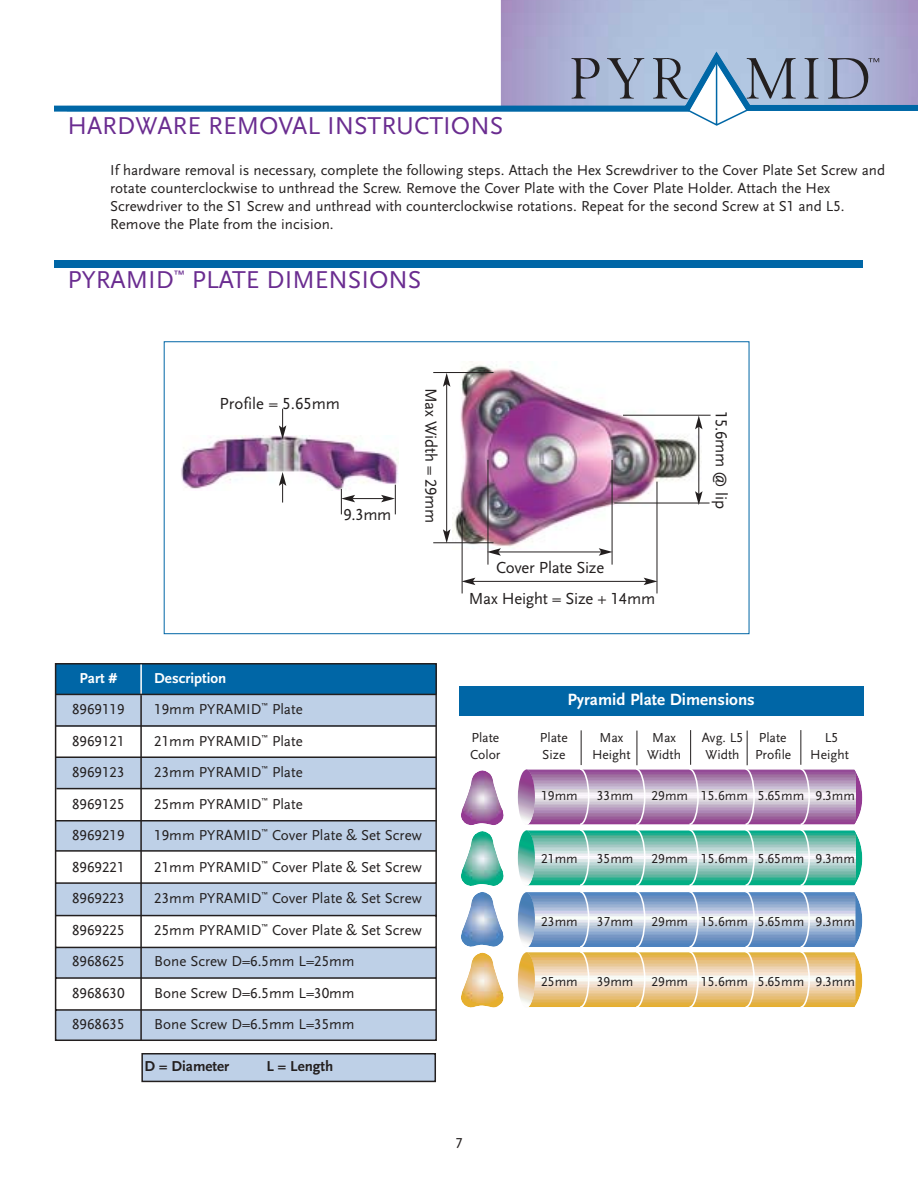
<style>
.page{position:relative;width:918px;height:1188px;background:#fff}
.page>*{position:absolute;margin:0;border:0;box-sizing:border-box;transform-origin:0 0}
.t1{font:25.5px "Scala Sans Lining";color:#6a2c90}
.t2{font:700 17.1px "Scala Sans Lining";color:#fff}
.t3{font:16.8px "Scala Sans Lining";letter-spacing:-.015em;color:#231f1f}
.t4{font:15px/31.5px "Scala Sans Lining";color:#231f1f}
.t5{font:700 15px "Scala Sans Lining";color:#231f1f}
.t6{font:700 15px "Scala Sans Lining";color:#fff}
.t7{font:13.65px/17.1px "Scala Sans Lining";color:#231f1f}
.s1{font-weight:700;color:#fff}
</style>
<div class="page">
<svg style="left:54px;top:46px;width:864px;height:66px"></svg>
<svg style="left:571px;top:58px;width:29px;height:41px"></svg>
<svg style="left:607px;top:58px;width:37px;height:41px;background:#94a1b8"></svg>
<svg style="left:653px;top:58px;width:143px;height:68px"></svg>
<svg style="left:804px;top:58px;width:15px;height:41px"></svg>
<svg style="left:828px;top:58px;width:51px;height:41px;background:#8f95b1"></svg>
<div style="left:164px;top:341px;width:586px;height:293px;border:1px solid #0066a6"></div>
<img style="left:181px;top:435px;width:218px;height:56px">
<svg style="left:54px;top:663px;width:383px;height:378px"></svg>
<hr style="left:140px;top:665px;width:2px;height:30px;background:#fff">
<hr style="left:56px;top:850px;width:380px;height:2px;background:#231f1f">
<hr style="left:56px;top:820px;width:381px;height:2px;background:#231f1f">
<hr style="left:56px;top:788px;width:380px;height:1px;background:#231f1f">
<hr style="left:55px;top:694px;width:381px;height:1px;background:#231f1f">
<div style="left:54px;top:260px;width:809px;height:8px;background:#0066a6"></div>
<svg style="left:461px;top:770px;width:43px;height:237px"></svg>
<img style="left:461px;top:773px;width:43px;height:48px">
<img style="left:518px;top:770px;width:8px;height:50px">
<img style="left:518px;top:831px;width:8px;height:49px">
<img style="left:518px;top:892px;width:8px;height:50px">
<img style="left:518px;top:952px;width:8px;height:50px">
<svg style="left:526px;top:769px;width:336px;height:238px"></svg>
<hr style="left:581px;top:730px;width:1px;height:35px;background:#231f1f">
<hr style="left:637px;top:731px;width:1px;height:34px;background:#231f1f">
<hr style="left:690px;top:730px;width:1px;height:35px;background:#231f1f">
<hr style="left:747px;top:731px;width:1px;height:34px;background:#231f1f">
<hr style="left:800px;top:730px;width:1px;height:35px;background:#231f1f">
<div style="left:459px;top:686px;width:404px;height:30px;background:#0066a6"></div>
<img style="left:452px;top:364px;width:249px;height:186px">
<hr style="left:352px;top:498px;width:32px;height:1px;background:#231f1f">
<svg style="left:341px;top:489px;width:14px;height:25px"></svg>
<svg style="left:381px;top:485px;width:15px;height:29px"></svg>
<svg style="left:279px;top:409px;width:7px;height:30px"></svg>
<svg style="left:279px;top:472px;width:7px;height:31px"></svg>
<hr style="left:462px;top:520px;width:1px;height:73px;background:#231f1f">
<hr style="left:487px;top:460px;width:1px;height:105px;background:#231f1f">
<hr style="left:612px;top:460px;width:1px;height:105px;background:#231f1f">
<hr style="left:657px;top:482px;width:1px;height:111px;background:#231f1f">
<hr style="left:698px;top:427px;width:1px;height:67px;background:#231f1f">
<svg style="left:695px;top:416px;width:8px;height:13px"></svg>
<svg style="left:695px;top:491px;width:8px;height:14px"></svg>
<hr style="left:446px;top:384px;width:1px;height:148px;background:#231f1f">
<svg style="left:443px;top:373px;width:7px;height:14px"></svg>
<svg style="left:443px;top:529px;width:7px;height:13px"></svg>
<hr style="left:433px;top:542px;width:61px;height:1px;background:#231f1f">
<hr style="left:433px;top:372px;width:61px;height:1px;background:#231f1f">
<hr style="left:623px;top:415px;width:88px;height:1px;background:#231f1f">
<hr style="left:614px;top:503px;width:96px;height:1px;background:#231f1f">
<hr style="left:498px;top:551px;width:103px;height:1px;background:#231f1f">
<svg style="left:599px;top:548px;width:14px;height:8px"></svg>
<svg style="left:487px;top:548px;width:14px;height:8px"></svg>
<hr style="left:473px;top:581px;width:173px;height:1px;background:#231f1f">
<svg style="left:644px;top:578px;width:14px;height:7px"></svg>
<svg style="left:462px;top:578px;width:13px;height:7px"></svg>
<div style="left:142px;top:1054px;width:293px;height:27px;background:#bed0e7"></div>
<div style="left:141px;top:1053px;width:295px;height:29px;border:2px solid #231f1f"></div>
<h1 class="t1" style="left:68px;top:116px;width:437px">HARDWARE REMOVAL INSTRUCTIONS</h1>
<p class="t4" style="left:110px;top:162px;width:776px;line-height:18px">If hardware removal is necessary, complete the following steps. Attach the Hex Screwdriver to the Cover Plate Set Screw and rotate counterclockwise to unthread the Screw. Remove the Cover Plate with the Cover Plate Holder. Attach the Hex Screwdriver to the S1 Screw and unthread with counterclockwise rotations. Repeat for the second Screw at S1 and L5.<br>Remove the Plate from the incision.</p>
<h1 class="t1" style="left:68px;top:270px;width:356px">PYRAMID<sup>™</sup> PLATE DIMENSIONS</h1>
<p class="t3" style="left:219px;top:397px;width:122px">Profile = 5.65mm</p>
<p class="t3" style="left:344px;top:508px;width:49px">9.3mm</p>
<p class="t3" style="left:438px;top:388px;width:137px;rotate:90deg">Max Width = 29mm</p>
<p class="t3" style="left:496px;top:561px;width:109px">Cover Plate Size</p>
<p class="t3" style="left:469px;top:592px;width:188px">Max Height = Size + 14mm</p>
<p class="t3" style="left:728px;top:411px;width:100px;rotate:90deg">15.6mm @ lip</p>
<p class="t6" style="left:80px;top:672px;width:39px">Part #</p>
<p class="t4" style="left:72px;top:695px;width:54px;text-align:justify">8969119<br>8969121<br>8969123<br>8969125<br>8969219<br>8969221<br>8969223<br>8969225<br>8968625<br>8968630<br>8968635</p>
<p class="t4" style="left:154px;top:663px;width:269px"><span class="s1">Description<br></span>19mm PYRAMID<sup>™</sup> Plate<br>21mm PYRAMID<sup>™</sup> Plate<br>23mm PYRAMID<sup>™</sup> Plate<br>25mm PYRAMID<sup>™</sup> Plate<br>19mm PYRAMID<sup>™</sup> Cover Plate &amp; Set Screw<br>21mm PYRAMID<sup>™</sup> Cover Plate &amp; Set Screw<br>23mm PYRAMID<sup>™</sup> Cover Plate &amp; Set Screw<br>25mm PYRAMID<sup>™</sup> Cover Plate &amp; Set Screw<br>Bone Screw D=6.5mm L=25mm<br>Bone Screw D=6.5mm L=30mm<br>Bone Screw D=6.5mm L=35mm</p>
<p class="t5" style="left:144px;top:1060px;width:86px">D = Diameter</p>
<p class="t5" style="left:266px;top:1060px;width:68px">L = Length</p>
<p class="t7" style="left:470px;top:730px;width:32px">Plate<br>Color</p>
<p class="t4" style="left:455px;top:1129px;width:9px">7</p>
<p class="t2" style="left:567px;top:693px;width:189px">Pyramid Plate Dimensions</p>
<p class="t7" style="left:540px;top:730px;width:29px">Plate<br>Size</p>
<p class="t7" style="left:541px;top:788px;width:38px">19mm</p>
<p class="t7" style="left:592px;top:730px;width:40px;text-align:center">Max<br>Height</p>
<p class="t7" style="left:597px;top:788px;width:38px">33mm</p>
<p class="t7" style="left:647px;top:730px;width:35px;text-align:center">Max<br>Width</p>
<p class="t7" style="left:651px;top:788px;width:38px">29mm</p>
<p class="t7" style="left:702px;top:730px;width:43px">Avg. L5<br>Width</p>
<p class="t7" style="left:701px;top:788px;width:48px">15.6mm</p>
<p class="t7" style="left:755px;top:730px;width:38px">Plate<br>Profile</p>
<p class="t7" style="left:758px;top:788px;width:48px">5.65mm</p>
<p class="t7" style="left:810px;top:730px;width:40px;text-align:center">L5<br>Height</p>
<p class="t7" style="left:816px;top:788px;width:41px">9.3mm</p>
<p class="t7" style="left:541px;top:851px;width:38px">21mm</p>
<p class="t7" style="left:597px;top:851px;width:38px">35mm</p>
<p class="t7" style="left:651px;top:851px;width:38px">29mm</p>
<p class="t7" style="left:701px;top:851px;width:48px">15.6mm</p>
<p class="t7" style="left:758px;top:851px;width:48px">5.65mm</p>
<p class="t7" style="left:816px;top:851px;width:41px">9.3mm</p>
<p class="t7" style="left:541px;top:914px;width:38px">23mm</p>
<p class="t7" style="left:541px;top:974px;width:38px">25mm</p>
<p class="t7" style="left:597px;top:914px;width:38px">37mm</p>
<p class="t7" style="left:651px;top:914px;width:38px">29mm</p>
<p class="t7" style="left:701px;top:914px;width:48px">15.6mm</p>
<p class="t7" style="left:758px;top:914px;width:48px">5.65mm</p>
<p class="t7" style="left:816px;top:914px;width:41px">9.3mm</p>
<p class="t7" style="left:597px;top:974px;width:38px">39mm</p>
<p class="t7" style="left:651px;top:974px;width:38px">29mm</p>
<p class="t7" style="left:701px;top:974px;width:48px">15.6mm</p>
<p class="t7" style="left:758px;top:974px;width:48px">5.65mm</p>
<p class="t7" style="left:816px;top:974px;width:41px">9.3mm</p>
</div>
